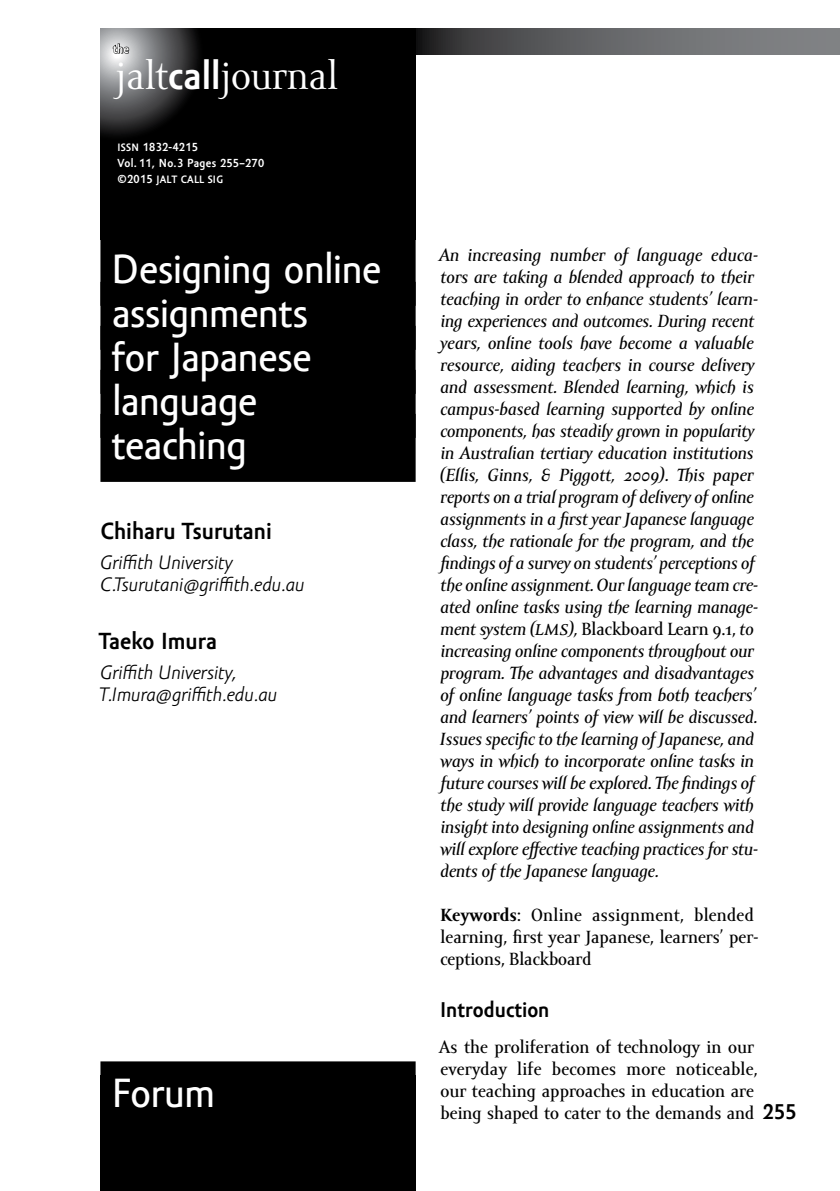
<style>
.page{position:relative;width:840px;height:1191px;background:#fff}
.page>*{position:absolute;margin:0;border:0;box-sizing:border-box;transform-origin:0 0}
.t1{font:42px/44px "Amor Sans Text Pro";letter-spacing:-.01em;color:#fff}
.t2{font:40px "Amor Serif Pro";color:#fff}
.t3{font:700 24px "Amor Sans Pro";color:#000}
.t4{font:700 22px "Amor Sans Pro";color:#000}
.t5{font:italic 20px/22px "Amor Sans Pro";color:#000}
.t6{font:italic 18px/22px "Amor Serif Text Pro";color:#000}
.t7{font:18px/22px "Amor Serif Text Pro";letter-spacing:.005em;color:#000}
.t8{font:700 12px/16px "Amor Sans Pro";letter-spacing:.025em;color:#fff}
.t9{font:700 11px "Amor Sans Pro";letter-spacing:.025em;color:#fff}
.s1{font-family:"Amor Sans Pro";font-weight:700}
.s2{font-size:11px}
.s3{font-size:12px}
.s4{font-family:"Amor Serif Pro";font-size:23px}
.s5{font-style:normal}
.s6{font-weight:700}
</style>
<div class="page">
<svg style="left:415px;top:28px;width:424px;height:27px;background:#606264"></svg>
<svg style="left:100px;top:28px;width:315px;height:210px;background:#0d0d0e"></svg>
<svg style="left:112px;top:43px;width:18px;height:11px"></svg>
<div style="left:100px;top:1075px;width:315px;height:116px;background:#000"></div>
<div style="left:100px;top:1061px;width:315px;height:68px;background:#000"></div>
<div style="left:100px;top:238px;width:315px;height:68px;background:#000"></div>
<div style="left:100px;top:282px;width:315px;height:68px;background:#000"></div>
<div style="left:100px;top:326px;width:315px;height:68px;background:#000"></div>
<div style="left:100px;top:370px;width:315px;height:68px;background:#000"></div>
<div style="left:100px;top:414px;width:315px;height:68px;background:#000"></div>
<p class="t8" style="left:113px;top:41px;width:17px">the</p>
<h2 class="t2" style="left:116px;top:54px;width:223px">jalt<span class="s1">call</span>journal</h2>
<p class="t8" style="left:117px;top:139px;width:148px"><span class="s2">issn</span> 1832-4215<br>Vol. 11, No.3 Pages 255–270</p>
<p class="t9" style="left:117px;top:173px;width:107px"><span class="s3">©2015</span> jalt call sig</p>
<h1 class="t1" style="left:111px;top:248px;width:271px">Designing online assignments<br>for Japanese language teaching</h1>
<h3 class="t3" style="left:100px;top:518px;width:172px">Chiharu Tsurutani</h3>
<p class="t5" style="left:100px;top:552px;width:205px">Griffith University<br>C.Tsurutani@griffith.edu.au</p>
<h3 class="t3" style="left:99px;top:628px;width:119px">Taeko I mura</h3>
<p class="t5" style="left:99px;top:662px;width:179px">Griffith University,<br>T.Imura@griffith.edu.au</p>
<h1 class="t1" style="left:112px;top:1072px;width:105px">Forum</h1>
<p class="t6" style="left:439px;top:245px;width:320px">An increasing number of language educa&shy;tors are taking a blended approach to their teaching in order to enhance students’ learn&shy;ing experiences and outcomes. During recent years, online tools have become a valuable resource, aiding teachers in course delivery and assessment. Blended learning, which is campus-based learning supported by online components, has steadily grown in popularity in Australian tertiary education institutions (Ellis, Ginns, &amp; Piggott, 2009). This paper reports on a trial program of delivery of online assignments in a first year Japanese language class, the rationale for the program, and the findings of a survey on students’ perceptions of the online assignment. Our language team cre&shy;ated online tasks using the learning manage&shy;ment system (<span class="s4">lms</span>), <span class="s5">Blackboard Learn 9.1,</span> to increasing online components throughout our program. The advantages and disadvantages of online language tasks from both teachers’ and learners’ points of view will be discussed.<br>Issues specific to the learning of Japanese, and ways in which to incorporate online tasks in future courses will be explored. The findings of the study will provide language teachers with insight into designing online assignments and will explore effective teaching practices for stu&shy;dents of the Japanese language.</p>
<p class="t7" style="left:440px;top:905px;width:319px"><span class="s6">Keywords</span>: Online assignment, blended learning, first year Japanese, learners’ per&shy;ceptions, Blackboard</p>
<p class="t4" style="left:440px;top:997px;width:111px">I ntroduction</p>
<p class="t7" style="left:439px;top:1037px;width:320px">As the proliferation of technology in our everyday life becomes more noticeable, our teaching approaches in education are being shaped to cater to the demands and</p>
<p class="t4" style="left:762px;top:1099px;width:35px">255</p>
</div>
